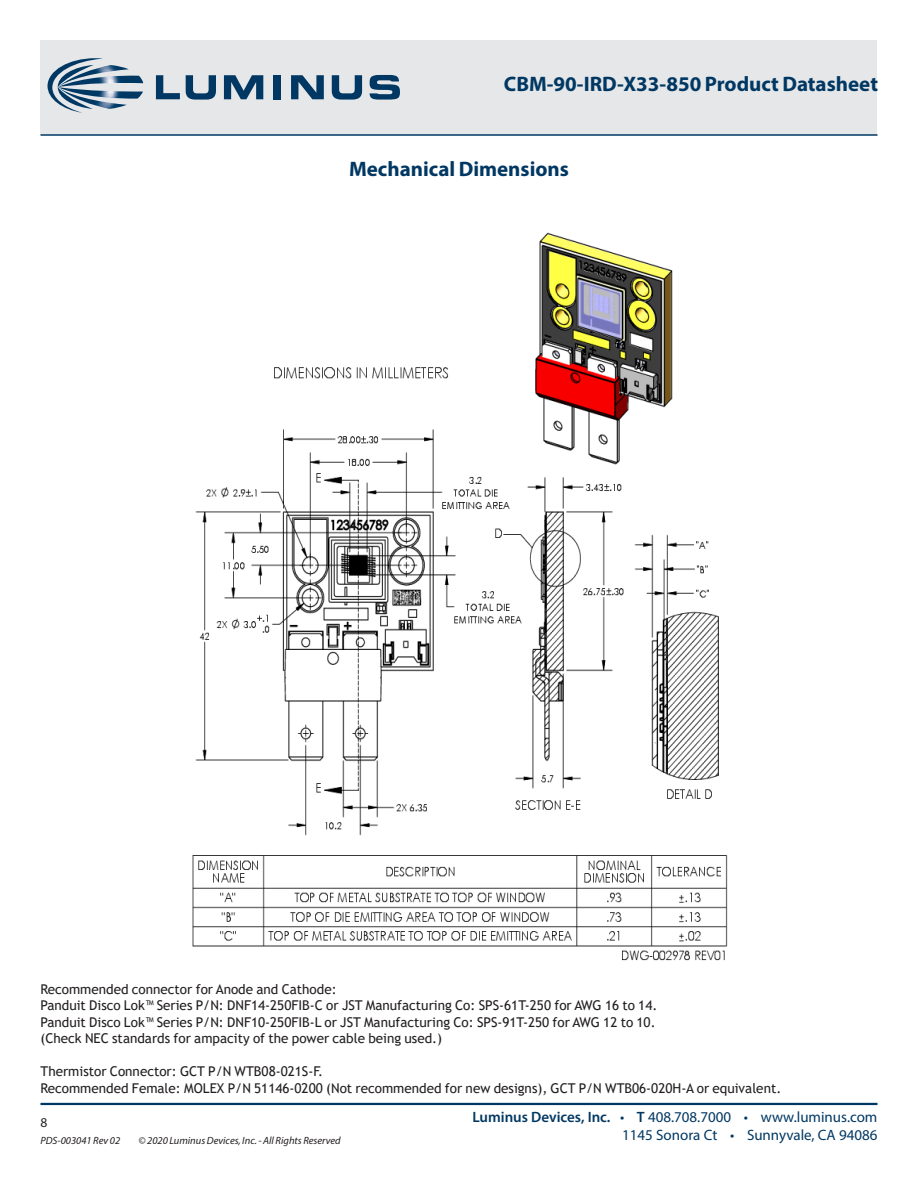
<style>
.page{position:relative;width:918px;height:1188px;background:#fff}
.page>*{position:absolute;margin:0;border:0;box-sizing:border-box;transform-origin:0 0}
.t1{font:700 21px "Myriad Pro";color:#003863}
.t2{font:15px/18px "Myriad Pro";color:#003863;text-align:right}
.t3{font:13.5px/16.5px "Trebuchet MS";color:#231f20}
.t4{font:13.5px "Myriad Pro";color:#231f20}
.t5{font:italic 10.5px "Myriad Pro";color:#231f20}
.s1{font-weight:600}
</style>
<div class="page">
<div style="left:40px;top:40px;width:838px;height:95px;background:#e6e7e9"></div>
<hr style="left:40px;top:1103px;width:838px;height:2px;background:#003863">
<hr style="left:40px;top:134px;width:838px;height:2px;background:#003863">
<svg style="left:48px;top:58px;width:95px;height:55px"></svg>
<svg style="left:156px;top:75px;width:24px;height:24px"></svg>
<svg style="left:186px;top:75px;width:30px;height:25px"></svg>
<svg style="left:224px;top:75px;width:39px;height:24px"></svg>
<div style="left:273px;top:75px;width:8px;height:24px;background:#003863"></div>
<svg style="left:291px;top:75px;width:33px;height:24px"></svg>
<svg style="left:332px;top:75px;width:30px;height:25px"></svg>
<svg style="left:370px;top:75px;width:30px;height:25px"></svg>
<img style="left:192px;top:232px;width:536px;height:729px">
<h1 class="t1" style="left:504px;top:70px;width:376px">CBM-90-IRD-X33-850 Product Datasheet</h1>
<h1 class="t1" style="left:349px;top:156px;width:221px">Mechanical Dimensions</h1>
<p class="t3" style="left:40px;top:981px;width:618px">Recommended connector for Anode and Cathode:<br>Panduit Disco Lok™ Series P/N: DNF14-250FIB-C or JST Manufacturing Co: SPS-61T-250 for AWG 16 to 14.<br>Panduit Disco Lok™ Series P/N: DNF10-250FIB-L or JST Manufacturing Co: SPS-91T-250 for AWG 12 to 10. (Check NEC standards for ampacity of the power cable being used.)</p>
<p class="t3" style="left:40px;top:1063px;width:742px">Thermistor Connector: GCT P/N WTB08-021S-F.<br>Recommended Female: MOLEX P/N 51146-0200 (Not recommended for new designs), GCT P/N WTB06-020H-A or equivalent.</p>
<p class="t4" style="left:40px;top:1115px;width:8px">8</p>
<p class="t5" style="left:40px;top:1134px;width:81px">PDS-003041 Rev 02</p>
<p class="t5" style="left:139px;top:1134px;width:204px">© 2020 Luminus Devices, Inc. - All Rights Reserved</p>
<p class="t2" style="left:472px;top:1108px;width:407px"><span class="s1">Luminus Devices, Inc.</span> • <span class="s1">T</span> 408.708.7000 • www.luminus.com<br>1145 Sonora Ct • Sunnyvale, CA 94086</p>
</div>
